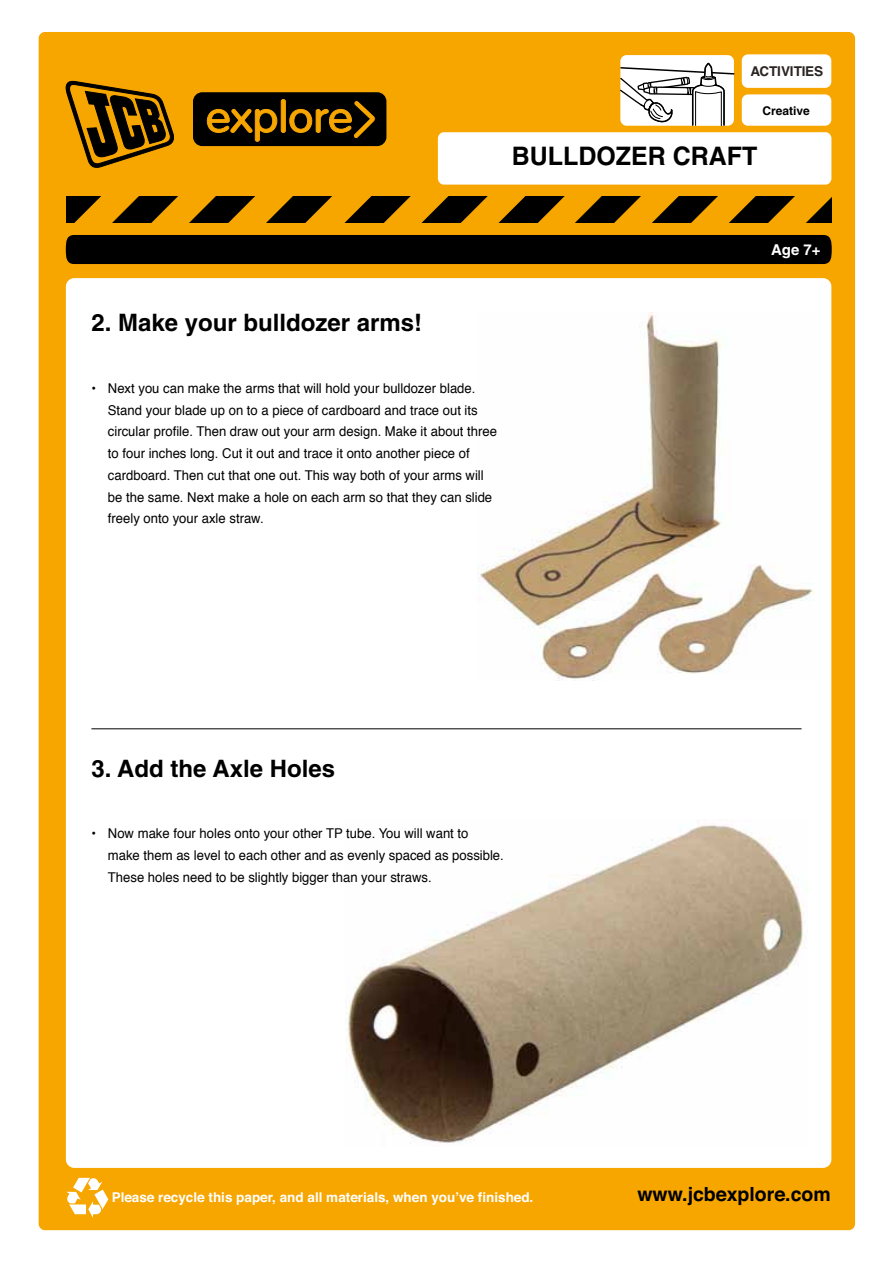
<style>
.page{position:relative;width:893px;height:1263px;background:#fff}
.page>*{position:absolute;margin:0;border:0;box-sizing:border-box;transform-origin:0 0}
.t1{font:700 25.5px "Helvetica";color:#000}
.t2{font:700 24px "Helvetica";color:#000}
.t3{font:700 19.5px "Helvetica";color:#000}
.t4{font:700 15px "Helvetica";color:#fff}
.t5{font:13.5px/21.8px "Helvetica";color:#000}
.t6{font:700 13.5px "Helvetica";color:#fff}
.t7{font:700 13.5px "Helvetica";letter-spacing:-.005em;color:#2a2321}
.t8{font:700 12px "Helvetica";color:#000}
</style>
<div class="page">
<div style="left:39px;top:32px;width:816px;height:1198px;background:#f7a600;border-radius:6px"></div>
<div style="left:66px;top:278px;width:765px;height:890px;background:#fff;border-radius:8px"></div>
<svg style="left:66px;top:196px;width:765px;height:27px"></svg>
<svg style="left:66px;top:1177px;width:42px;height:41px"></svg>
<div style="left:193px;top:92px;width:193px;height:54px;background:#000;border-radius:9px"></div>
<svg style="left:66px;top:80px;width:108px;height:88px"></svg>
<svg style="left:207px;top:109px;width:70px;height:33px"></svg>
<hr style="left:281px;top:100px;width:4px;height:32px;background:#f7a600;border-radius:2px">
<div style="left:281px;top:99px;width:5px;height:34px;border:1px solid #f7a600;border-radius:2px"></div>
<svg style="left:289px;top:100px;width:87px;height:39px"></svg>
<div style="left:438px;top:132px;width:393px;height:53px;background:#fff;border-radius:6px"></div>
<div style="left:620px;top:55px;width:114px;height:71px;background:#fff;border-radius:6px"></div>
<div style="left:742px;top:94px;width:89px;height:32px;background:#fff;border-radius:6px"></div>
<div style="left:742px;top:54px;width:89px;height:34px;background:#fff;border-radius:6px"></div>
<div style="left:66px;top:235px;width:766px;height:29px;background:#000"></div>
<img style="left:345px;top:825px;width:462px;height:318px">
<div style="left:84px;top:239px;width:362px;height:23px;background:#000;border-radius:9px"></div>
<svg style="left:620px;top:64px;width:115px;height:62px"></svg>
<hr style="left:91px;top:728px;width:710px;height:1px;background:#000">
<img style="left:477px;top:313px;width:338px;height:368px">
<p class="t7" style="left:750px;top:61px;width:74px">ACTIVITIES</p>
<p class="t8" style="left:762px;top:103px;width:49px">Creative</p>
<h1 class="t1" style="left:512px;top:141px;width:247px">Bulldozer Craft</h1>
<h2 class="t2" style="left:91px;top:308px;width:332px">2. Make your bulldozer arms!</h2>
<p class="t5" style="left:108px;top:378px;width:391px;text-indent:-16px">• Next you can make the arms that will hold your bulldozer blade.<br>Stand your blade up on to a piece of cardboard and trace out its circular profile. Then draw out your arm design. Make it about three to four inches long. Cut it out and trace it onto another piece of cardboard. Then cut that one out. This way both of your arms will be the same. Next make a hole on each arm so that they can slide freely onto your axle straw.</p>
<p class="t4" style="left:771px;top:241px;width:51px">Age 7+</p>
<h2 class="t2" style="left:91px;top:753px;width:245px">3. Add the Axle Holes</h2>
<p class="t5" style="left:108px;top:823px;width:397px;text-indent:-16px">• Now make four holes onto your other TP tube. You will want to<br>make them as level to each other and as evenly spaced as possible.<br>These holes need to be slightly bigger than your straws.</p>
<p class="t6" style="left:112px;top:1186px;width:423px">Please recycle this paper, and all materials, when you’ve finished.</p>
<h3 class="t3" style="left:637px;top:1179px;width:195px">www.jcbexplore.com</h3>
</div>
